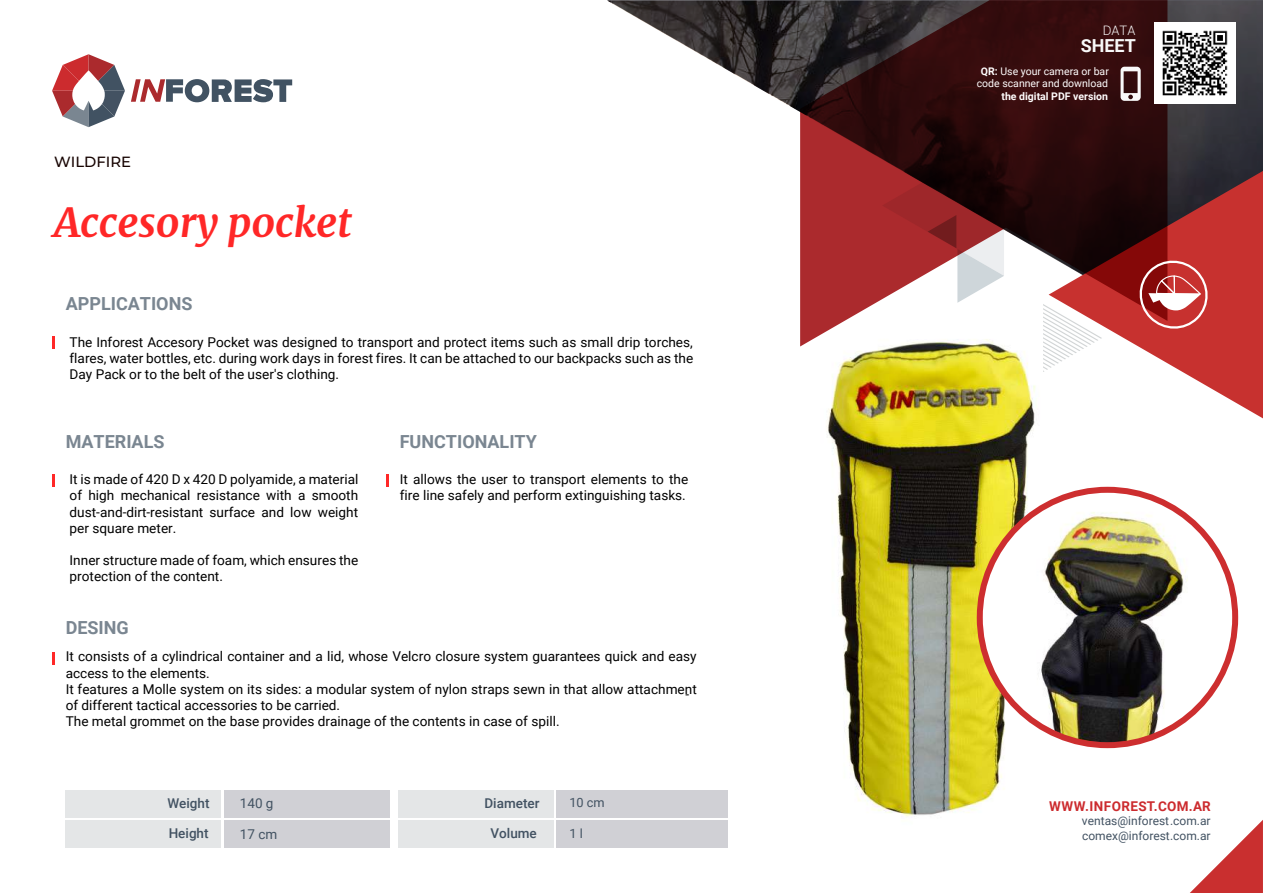
<style>
.page{position:relative;width:1263px;height:893px;background:#fff}
.page>*{position:absolute;margin:0;border:0;box-sizing:border-box;transform-origin:0 0}
.t1{font:italic 700 40.5px "Merriweather";color:#ff2727}
.t2{font:700 18px "Roboto";color:#7a8691}
.t3{font:700 18px "Roboto";color:#f9f9f9}
.t4{font:500 14.85px "Montserrat";color:#170402}
.t5{font:13.5px/16.2px "Roboto";color:#000}
.t6{font:500 13.5px "Roboto";color:#425262}
.t7{font:700 13.5px "Roboto";letter-spacing:.03em;color:#cc2b2e}
.t8{font:13.5px "Roboto";color:#425262}
.t9{font:300 13.05px "Roboto";color:#f9f9f9}
.t10{font:12.75px "Roboto";color:#425262}
.t11{font:12px/15px "Roboto";color:#425262}
.t12{font:10.5px/12.6px "Roboto";color:#fffdfd;text-align:center}
.t13{font:700 10.5px "Roboto";color:#fffdfd}
.s1{font-weight:700}
</style>
<div class="page">
<svg style="left:607px;top:0;width:656px;height:171px"></svg>
<img style="left:800px;top:346px;width:325px;height:471px">
<svg style="left:1190px;top:820px;width:73px;height:73px"></svg>
<svg style="left:1049px;top:171px;width:214px;height:247px;fill:#c7312f"></svg>
<svg style="left:800px;top:0;width:367px;height:346px;background:#613233"></svg>
<svg style="left:882px;top:135px;width:122px;height:168px;background:#844a4c"></svg>
<svg style="left:1043px;top:304px;width:59px;height:68px"></svg>
<svg style="left:1136px;top:257px;width:75px;height:75px"></svg>
<svg style="left:131px;top:79px;width:161px;height:23px"></svg>
<svg style="left:52px;top:54px;width:73px;height:73px"></svg>
<svg style="left:52px;top:336px;width:2px;height:13px"></svg>
<svg style="left:52px;top:474px;width:2px;height:13px"></svg>
<svg style="left:386px;top:474px;width:2px;height:13px"></svg>
<svg style="left:52px;top:653px;width:2px;height:12px"></svg>
<img style="left:979px;top:490px;width:256px;height:255px;border-radius:128px">
<div style="left:977px;top:487px;width:261px;height:261px;border:6px solid #cd2e2f;border-radius:50%"></div>
<div style="left:66px;top:790px;width:155px;height:27px;background:#e4e6e7"></div>
<div style="left:66px;top:820px;width:155px;height:27px;background:#e4e6e7"></div>
<div style="left:398px;top:790px;width:156px;height:27px;background:#e4e6e7"></div>
<div style="left:224px;top:790px;width:165px;height:27px;background:#d0d0d5"></div>
<div style="left:224px;top:820px;width:165px;height:27px;background:#d0d0d5"></div>
<div style="left:556px;top:790px;width:172px;height:27px;background:#d0d0d5"></div>
<div style="left:398px;top:820px;width:156px;height:27px;background:#e4e6e7"></div>
<div style="left:556px;top:820px;width:172px;height:27px;background:#d0d0d5"></div>
<svg style="left:1120px;top:67px;width:21px;height:34px"></svg>
<img style="left:1154px;top:22px;width:81px;height:81px">
<p class="t4" style="left:54px;top:151px;width:78px">WILDFIRE</p>
<h1 class="t1" style="left:54px;top:194px;width:299px">Accesory pocket</h1>
<h2 class="t2" style="left:66px;top:291px;width:128px">APPLICATIONS</h2>
<p class="t5" style="left:70px;top:334px;width:625px;text-align:justify">The Inforest Accesory Pocket was designed to transport and protect items such as small drip torches, flares, water bottles, etc. during work days in forest fires. It can be attached to our backpacks such as the Day Pack or to the belt of the user's clothing.</p>
<h2 class="t2" style="left:66px;top:429px;width:100px">MATERIALS</h2>
<h2 class="t2" style="left:400px;top:429px;width:139px">FUNCTIONALITY</h2>
<p class="t5" style="left:70px;top:471px;width:290px;text-align:justify">It is made of 420 D x 420 D polyamide, a material of high mechanical resistance with a smooth dust-and-dirt-resistant surface and low weight per square meter.</p>
<p class="t5" style="left:70px;top:552px;width:290px">Inner structure made of foam, which ensures the protection of the content.</p>
<h2 class="t2" style="left:66px;top:615px;width:65px">DESING</h2>
<p class="t5" style="left:400px;top:471px;width:290px">It allows the user to transport elements to the fire line safely and perform extinguishing tasks.</p>
<p class="t5" style="left:66px;top:648px;width:633px">It consists of a cylindrical container and a lid, whose Velcro closure system guarantees quick and easy access to the elements.<br>It features a Molle system on its sides: a modular system of nylon straps sewn in that allow attachment of different tactical accessories to be carried.<br>The metal grommet on the base provides drainage of the contents in case of spill.</p>
<p class="t5" style="left:685px;top:685px;width:5px">-</p>
<p class="t6" style="left:167px;top:793px;width:44px">Weight</p>
<p class="t6" style="left:484px;top:793px;width:57px">Diameter</p>
<p class="t10" style="left:569px;top:794px;width:37px">10 cm</p>
<p class="t6" style="left:490px;top:823px;width:48px">Volume</p>
<p class="t10" style="left:569px;top:824px;width:15px">1 l</p>
<p class="t8" style="left:240px;top:793px;width:35px">140 g</p>
<p class="t6" style="left:169px;top:823px;width:41px">Height</p>
<p class="t8" style="left:240px;top:825px;width:39px">17 cm</p>
<p class="t9" style="left:1103px;top:21px;width:34px">DATA</p>
<h2 class="t3" style="left:1081px;top:33px;width:57px">SHEET</h2>
<p class="t12" style="left:977px;top:64px;width:134px"><span class="s1">QR:</span> Use your camera or bar code scanner and download</p>
<p class="t13" style="left:1001px;top:89px;width:108px">the digital PDF version</p>
<p class="t7" style="left:1049px;top:797px;width:163px">WWW.INFOREST.COM.AR</p>
<p class="t11" style="left:1082px;top:812px;width:130px">ventas@inforest.com.ar comex@inforest.com.ar</p>
</div>
